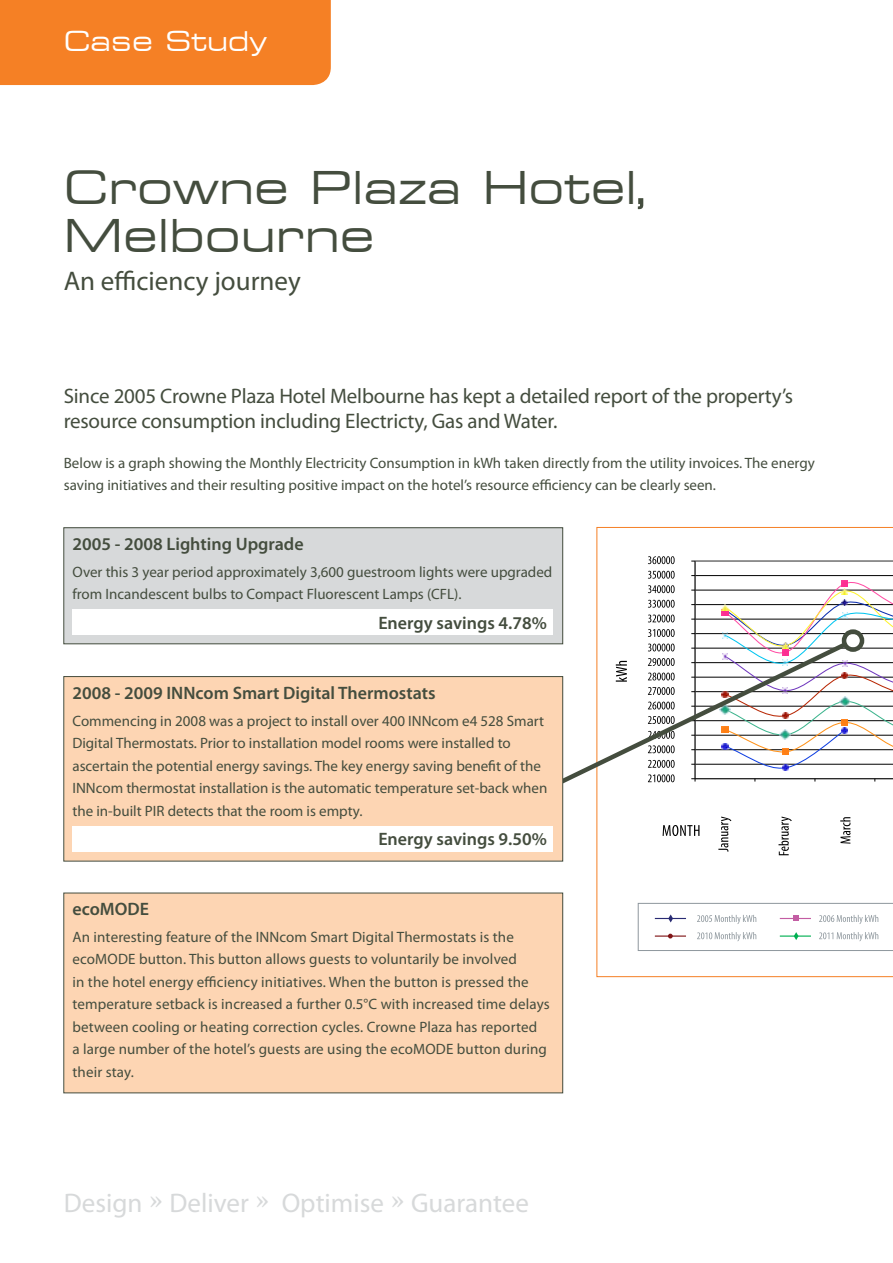
<style>
.page{position:relative;width:893px;height:1263px;background:#fff}
.page>*{position:absolute;margin:0;border:0;box-sizing:border-box;transform-origin:0 0}
.t1{font:expanded 45px/48px "Square 721 BT";color:#444d3e}
.t2{font:27px "Myriad Pro";color:#d7d9da}
.t3{font:27px "Myriad Pro";color:#444d3e}
.t4{font:expanded 27px "Square 721 BT";color:#fff}
.t5{font:21px/25.5px "Myriad Pro";letter-spacing:-.01em;color:#444d3e}
.t6{font:600 18px "Myriad Pro";color:#444d3e}
.t7{font:15px/22.5px "Myriad Pro";color:#444d3e}
.s1{font-family:"Georgia"}
</style>
<div class="page">
<div style="left:0;top:0;width:331px;height:85px;background:#f58025"></div>
<svg style="left:597px;top:527px;width:296px;height:450px"></svg>
<svg style="left:718px;top:816px;width:13px;height:36px"></svg>
<svg style="left:778px;top:816px;width:14px;height:39px"></svg>
<svg style="left:840px;top:817px;width:10px;height:27px"></svg>
<svg style="left:663px;top:825px;width:36px;height:11px"></svg>
<svg style="left:638px;top:903px;width:255px;height:48px"></svg>
<div style="left:64px;top:528px;width:499px;height:116px;background:#d7d9da"></div>
<div style="left:72px;top:609px;width:481px;height:26px;background:#fff"></div>
<div style="left:64px;top:527px;width:499px;height:117px;border:1px solid #444d3e"></div>
<div style="left:64px;top:893px;width:499px;height:200px;background:#fdd5b3"></div>
<svg style="left:553px;top:556px;width:340px;height:233px"></svg>
<div style="left:842px;top:629px;width:22px;height:23px;border:4px solid #444d3e;border-radius:50%"></div>
<svg style="left:638px;top:198px;width:5px;height:11px"></svg>
<div style="left:64px;top:676px;width:499px;height:185px;background:#fdd5b3"></div>
<div style="left:72px;top:826px;width:481px;height:25px;background:#fff"></div>
<div style="left:64px;top:676px;width:499px;height:185px;border:1px solid #444d3e"></div>
<h2 class="t4" style="left:64px;top:25px;width:205px">Case Study</h2>
<h1 class="t1" style="left:64px;top:164px;width:575px">Crowne Plaza Hotel<br>Melbourne</h1>
<h2 class="t3" style="left:64px;top:265px;width:239px">An efficiency journey</h2>
<h3 class="t5" style="left:64px;top:383px;width:731px">Since 2005 Crowne Plaza Hotel Melbourne has kept a detailed report of the property’s resource consumption including Electricty, Gas and Water.</h3>
<p class="t7" style="left:64px;top:451px;width:753px">Below is a graph showing the Monthly Electricity Consumption in kWh taken directly from the utility invoices. The energy saving initiatives and their resulting positive impact on the hotel’s resource efficiency can be clearly seen.</p>
<p class="t6" style="left:72px;top:532px;width:233px">2005 - 2008 Lighting Upgrade</p>
<p class="t7" style="left:72px;top:560px;width:481px">Over this 3 year period approximately 3,600 guestroom lights were upgraded from Incandescent bulbs to Compact Fluorescent Lamps (CFL).</p>
<p class="t6" style="left:378px;top:611px;width:170px">Energy savings 4.78%</p>
<p class="t6" style="left:72px;top:681px;width:365px">2008 - 2009 INNcom Smart Digital Thermostats</p>
<p class="t7" style="left:72px;top:709px;width:476px">Commencing in 2008 was a project to install over 400 INNcom e4 528 Smart Digital Thermostats. Prior to installation model rooms were installed to ascertain the potential energy savings. The key energy saving benefit of the INNcom thermostat installation is the automatic temperature set-back when the in-built PIR detects that the room is empty.</p>
<p class="t6" style="left:378px;top:828px;width:170px">Energy savings 9.50%</p>
<p class="t6" style="left:72px;top:898px;width:78px">ecoMODE</p>
<p class="t7" style="left:72px;top:925px;width:479px">An interesting feature of the INNcom Smart Digital Thermostats is the ecoMODE button. This button allows guests to voluntarily be involved<br>in the hotel energy efficiency initiatives. When the button is pressed the temperature setback is increased a further 0.5°C with increased time delays between cooling or heating correction cycles. Crowne Plaza has reported<br>a large number of the hotel’s guests are using the ecoMODE button during their stay.</p>
<h2 class="t2" style="left:64px;top:1186px;width:467px">Design <span class="s1">»</span> Deliver <span class="s1">»</span> Optimise <span class="s1">»</span> Guarantee</h2>
</div>
